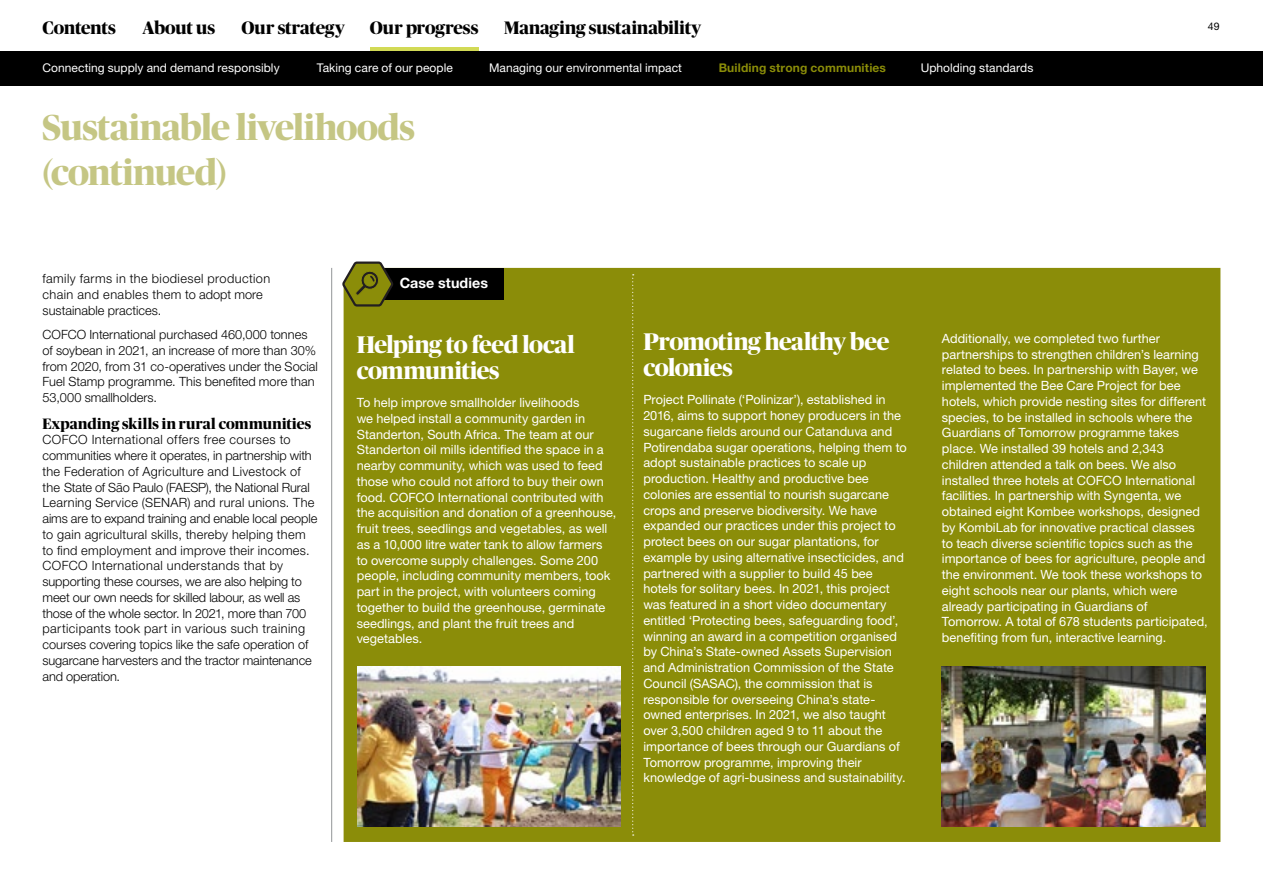
<style>
.page{position:relative;width:1263px;height:893px;background:#fff}
.page>*{position:absolute;margin:0;border:0;box-sizing:border-box;transform-origin:0 0}
.Page___H1_Continued{font:700 36px/45px "Publico Banner";letter-spacing:-.015em;color:#c5c684}
.Case_Study___Heads{font:700 24px/25.5px "Publico Banner";letter-spacing:-.02em;color:#fff}
.t1{font:700 18px "Publico Banner";color:#000}
.Body___H1___Publico{font:700 15px "Publico Banner";letter-spacing:.02em;color:#000}
.Case_study_Heading{font:700 14.25px "Helvetica Neue LT Std";letter-spacing:.01em;color:#fff}
.Body___Copy{font:12.75px/15.8px "Helvetica Neue LT Std";color:#fff}
.Body___Copy-2{font:300 12.75px/15.8px "Helvetica Neue LT Std";letter-spacing:.005em;color:#000}
.Body___Copy-3{font:300 12.75px/15.8px "Helvetica Neue LT Std";letter-spacing:.03em;color:#000}
.Navigation_Tabs___Re{font:12px "Helvetica Neue LT Std";letter-spacing:.005em;color:#fff}
.Navigation_Tabs___Gr{font:700 12px "Helvetica Neue LT Std";letter-spacing:.015em;color:#8b8d09}
.t2{font:10.5px "Helvetica Neue LT Std";color:#000}
</style>
<div class="page">
<div style="left:344px;top:268px;width:876px;height:574px;background:#8b8d09"></div>
<div style="left:367px;top:268px;width:136px;height:32px;background:#000"></div>
<svg style="left:342px;top:261px;width:53px;height:47px"></svg>
<svg style="left:632px;top:274px;width:2px;height:562px"></svg>
<hr style="left:331px;top:268px;width:1px;height:574px;background:#939598">
<div style="left:0;top:51px;width:1263px;height:34px;background:#000"></div>
<img style="left:357px;top:666px;width:264px;height:160px">
<img style="left:942px;top:666px;width:263px;height:160px">
<hr style="left:370px;top:48px;width:108px;height:3px;background:#d2da56">
<h3 class="t1" style="left:43px;top:14px;width:75px">Contents</h3>
<h3 class="t1" style="left:142px;top:14px;width:74px">About us</h3>
<h3 class="t1" style="left:242px;top:14px;width:105px">Our strategy</h3>
<h3 class="t1" style="left:370px;top:14px;width:110px">Our progress</h3>
<h3 class="t1" style="left:504px;top:14px;width:199px">Managing sustainability</h3>
<p class="t2" style="left:1208px;top:20px;width:13px">49</p>
<p class="Navigation_Tabs___Re" style="left:43px;top:61px;width:239px">Connecting supply and demand responsibly</p>
<p class="Navigation_Tabs___Re" style="left:317px;top:61px;width:137px">Taking care of our people</p>
<p class="Navigation_Tabs___Re" style="left:489px;top:61px;width:195px">Managing our environmental impact</p>
<p class="Navigation_Tabs___Gr" style="left:719px;top:61px;width:169px">Building strong communities</p>
<p class="Navigation_Tabs___Re" style="left:921px;top:61px;width:114px">Upholding standards</p>
<p class="Page___H1_Continued" style="left:43px;top:103px;width:374px">Sustainable livelihoods (continued)</p>
<p class="Body___Copy-3" style="left:43px;top:271px;width:229px">family farms in the biodiesel production chain and enables them to adopt more sustainable practices.</p>
<p class="Body___Copy-2" style="left:43px;top:326px;width:277px">COFCO International purchased 460,000 tonnes of soybean in 2021, an increase of more than 30% from 2020, from 31 co-operatives under the Social Fuel Stamp programme. This benefited more than 53,000 smallholders.</p>
<p class="Body___H1___Publico" style="left:43px;top:413px;width:270px">Expanding skills in rural communities</p>
<p class="Body___Copy-2" style="left:43px;top:432px;width:276px">COFCO International offers free courses to communities where it operates, in partnership with the Federation of Agriculture and Livestock of the State of São Paulo (FAESP), the National Rural Learning Service (SENAR) and rural unions. The aims are to expand training and enable local people to gain agricultural skills, thereby helping them to find employment and improve their incomes.<br>COFCO International understands that by supporting these courses, we are also helping to meet our own needs for skilled labour, as well as those of the whole sector. In 2021, more than 700 participants took part in various such training courses covering topics like the safe operation of sugarcane harvesters and the tractor maintenance and operation.</p>
<p class="Case_study_Heading" style="left:400px;top:274px;width:90px">Case studies</p>
<p class="Case_Study___Heads" style="left:357px;top:330px;width:219px">Helping to feed local communities</p>
<p class="Body___Copy" style="left:357px;top:394px;width:261px">To help improve smallholder livelihoods<br>we helped install a community garden in Standerton, South Africa. The team at our Standerton oil mills identified the space in a nearby community, which was used to feed those who could not afford to buy their own food. COFCO International contributed with the acquisition and donation of a greenhouse, fruit trees, seedlings and vegetables, as well as a 10,000 litre water tank to allow farmers to overcome supply challenges. Some 200 people, including community members, took part in the project, with volunteers coming together to build the greenhouse, germinate seedlings, and plant the fruit trees and vegetables.</p>
<p class="Case_Study___Heads" style="left:643px;top:328px;width:248px">Promoting healthy bee colonies</p>
<p class="Body___Copy" style="left:643px;top:392px;width:265px">Project Pollinate (‘Polinizar’), established in 2016, aims to support honey producers in the sugarcane fields around our Catanduva and Potirendaba sugar operations, helping them to adopt sustainable practices to scale up production. Healthy and productive bee colonies are essential to nourish sugarcane crops and preserve biodiversity. We have expanded our practices under this project to protect bees on our sugar plantations, for example by using alternative insecticides, and partnered with a supplier to build 45 bee hotels for solitary bees. In 2021, this project was featured in a short video documentary entitled ‘Protecting bees, safeguarding food’, winning an award in a competition organised by China’s State-owned Assets Supervision and Administration Commission of the State Council (SASAC), the commission that is responsible for overseeing China’s state&shy;owned enterprises. In 2021, we also taught over 3,500 children aged 9 to 11 about the importance of bees through our Guardians of Tomorrow programme, improving their knowledge of agri-business and sustainability.</p>
<p class="Body___Copy" style="left:942px;top:330px;width:267px">Additionally, we completed two further partnerships to strengthen children’s learning related to bees. In partnership with Bayer, we implemented the Bee Care Project for bee hotels, which provide nesting sites for different species, to be installed in schools where the Guardians of Tomorrow programme takes place. We installed 39 hotels and 2,343 children attended a talk on bees. We also installed three hotels at COFCO International facilities. In partnership with Syngenta, we obtained eight Kombee workshops, designed by KombiLab for innovative practical classes to teach diverse scientific topics such as the importance of bees for agriculture, people and the environment. We took these workshops to eight schools near our plants, which were already participating in Guardians of Tomorrow. A total of 678 students participated, benefiting from fun, interactive learning.</p>
</div>
